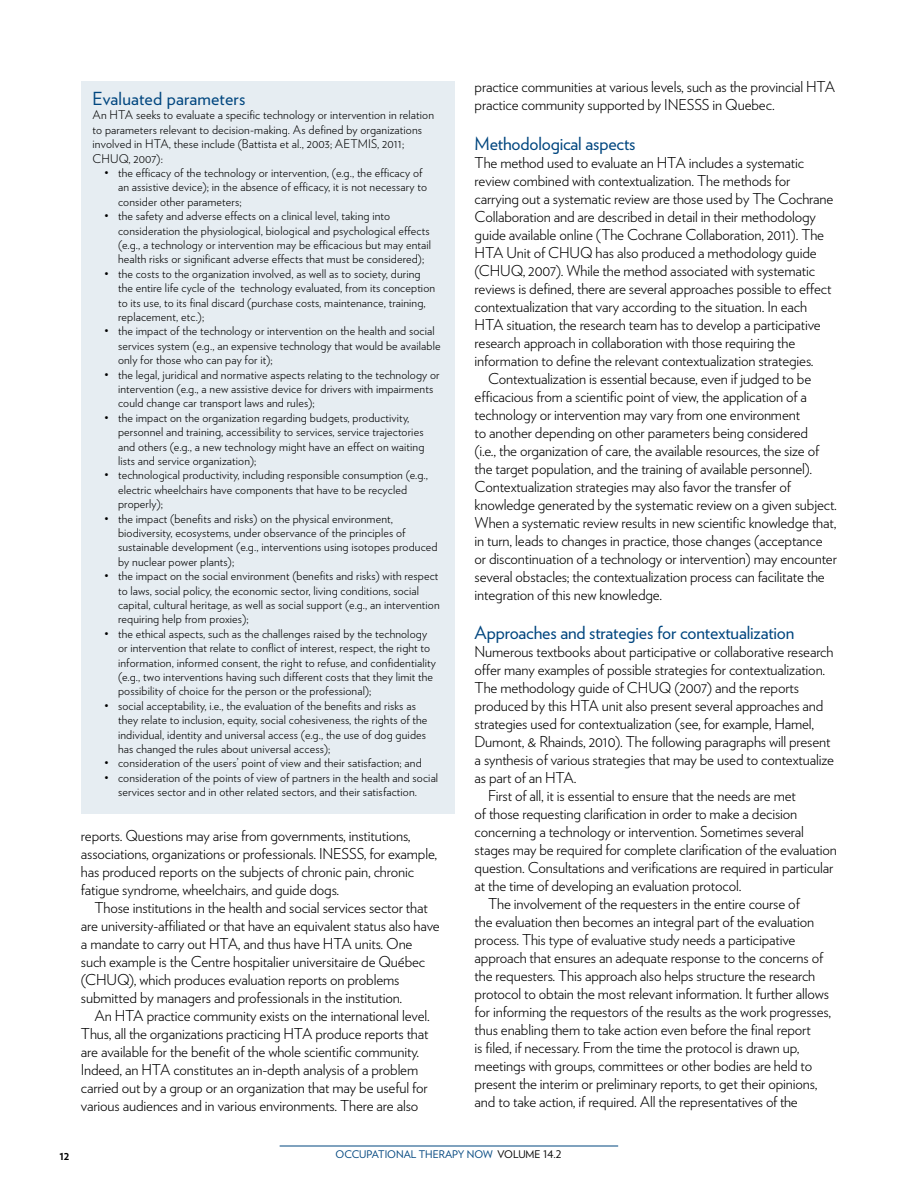
<style>
.page{position:relative;width:918px;height:1188px;background:#fff}
.page>*{position:absolute;margin:0;border:0;box-sizing:border-box;transform-origin:0 0}
.t1{font:18px "Verlag";letter-spacing:-.01em;color:#00467f}
.t2{font:18px "Verlag";letter-spacing:.01em;color:#00467f}
.t3{font:300 15px/18px "Verlag";letter-spacing:-.01em;color:#000}
.t4{font:300 12px/14.4px "Verlag";letter-spacing:.01em;color:#000}
.t5{font:700 12px "Verlag";color:#000}
.t6{font:10.5px "Verlag";color:#00467f}
.s1{color:#000}
</style>
<div class="page">
<hr style="left:280px;top:1146px;width:338px;height:1px;background:#00467f">
<div style="left:81px;top:81px;width:374px;height:733px;background:#e6edf2"></div>
<p class="t2" style="left:93px;top:85px;width:154px">Evaluated parameters</p>
<p class="t4" style="left:93px;top:107px;width:343px">An HTA seeks to evaluate a specific technology or intervention in relation to parameters relevant to decision-making. As defined by organizations involved in HTA, these include (Battista et al., 2003; AETMIS, 2011; CHUQ, 2007):</p>
<p class="t4" style="left:118px;top:165px;width:311px;text-indent:-14px">• the efficacy of the technology or intervention, (e.g., the efficacy of an assistive device); in the absence of efficacy, it is not necessary to consider other parameters;</p>
<p class="t4" style="left:118px;top:208px;width:315px;text-indent:-14px">• the safety and adverse effects on a clinical level, taking into consideration the physiological, biological and psychological effects (e.g., a technology or intervention may be efficacious but may entail health risks or significant adverse effects that must be considered);</p>
<p class="t4" style="left:118px;top:266px;width:319px;text-indent:-14px">• the costs to the organization involved, as well as to society, during the entire life cycle of the technology evaluated, from its conception to its use, to its final discard (purchase costs, maintenance, training, replacement, etc.);</p>
<p class="t4" style="left:118px;top:323px;width:324px;text-indent:-14px">• the impact of the technology or intervention on the health and social services system (e.g., an expensive technology that would be available only for those who can pay for it);</p>
<p class="t4" style="left:118px;top:366px;width:323px;text-indent:-14px">• the legal, juridical and normative aspects relating to the technology or intervention (e.g., a new assistive device for drivers with impairments could change car transport laws and rules);</p>
<p class="t4" style="left:118px;top:410px;width:308px;text-indent:-14px">• the impact on the organization regarding budgets, productivity, personnel and training, accessibility to services, service trajectories and others (e.g., a new technology might have an effect on waiting lists and service organization);</p>
<p class="t4" style="left:118px;top:467px;width:311px;text-indent:-14px">• technological productivity, including responsible consumption (e.g., electric wheelchairs have components that have to be recycled properly);</p>
<p class="t4" style="left:118px;top:510px;width:321px;text-indent:-14px">• the impact (benefits and risks) on the physical environment, biodiversity, ecosystems, under observance of the principles of sustainable development (e.g., interventions using isotopes produced by nuclear power plants);</p>
<p class="t4" style="left:118px;top:568px;width:323px;text-indent:-14px">• the impact on the social environment (benefits and risks) with respect to laws, social policy, the economic sector, living conditions, social capital, cultural heritage, as well as social support (e.g., an intervention requiring help from proxies);</p>
<p class="t4" style="left:118px;top:626px;width:319px;text-indent:-14px">• the ethical aspects, such as the challenges raised by the technology or intervention that relate to conflict of interest, respect, the right to information, informed consent, the right to refuse, and confidentiality (e.g., two interventions having such different costs that they limit the possibility of choice for the person or the professional);</p>
<p class="t4" style="left:118px;top:698px;width:311px;text-indent:-14px">• social acceptability, i.e., the evaluation of the benefits and risks as they relate to inclusion, equity, social cohesiveness, the rights of the individual, identity and universal access (e.g., the use of dog guides has changed the rules about universal access);</p>
<p class="t4" style="left:105px;top:755px;width:319px">• consideration of the users’ point of view and their satisfaction; and</p>
<p class="t4" style="left:118px;top:770px;width:322px;text-indent:-14px">• consideration of the points of view of partners in the health and social services sector and in other related sectors, and their satisfaction.</p>
<p class="t3" style="left:81px;top:825px;width:358px">reports. Questions may arise from governments, institutions, associations, organizations or professionals. INESSS, for example, has produced reports on the subjects of chronic pain, chronic fatigue syndrome, wheelchairs, and guide dogs.</p>
<p class="t3" style="left:81px;top:897px;width:360px;text-indent:14px">Those institutions in the health and social services sector that are university-affiliated or that have an equivalent status also have a mandate to carry out HTA, and thus have HTA units. One such example is the Centre hospitalier universitaire de Québec (CHUQ), which produces evaluation reports on problems submitted by managers and professionals in the institution.</p>
<p class="t3" style="left:81px;top:1005px;width:350px;text-indent:14px">An HTA practice community exists on the international level.<br>Thus, all the organizations practicing HTA produce reports that are available for the benefit of the whole scientific community.<br>Indeed, an HTA constitutes an in-depth analysis of a problem carried out by a group or an organization that may be useful for various audiences and in various environments. There are also</p>
<p class="t3" style="left:475px;top:77px;width:362px">practice communities at various levels, such as the provincial HTA practice community supported by INESSS in Quebec.</p>
<p class="t1" style="left:475px;top:130px;width:162px">Methodological aspects</p>
<p class="t3" style="left:475px;top:152px;width:360px">The method used to evaluate an HTA includes a systematic review combined with contextualization. The methods for carrying out a systematic review are those used by The Cochrane Collaboration and are described in detail in their methodology guide available online (The Cochrane Collaboration, 2011). The HTA Unit of CHUQ has also produced a methodology guide (CHUQ, 2007). While the method associated with systematic reviews is defined, there are several approaches possible to effect contextualization that vary according to the situation. In each HTA situation, the research team has to develop a participative research approach in collaboration with those requiring the information to define the relevant contextualization strategies.</p>
<p class="t3" style="left:475px;top:368px;width:364px;text-indent:14px">Contextualization is essential because, even if judged to be efficacious from a scientific point of view, the application of a technology or intervention may vary from one environment<br>to another depending on other parameters being considered<br>(i.e., the organization of care, the available resources, the size of the target population, and the training of available personnel).<br>Contextualization strategies may also favor the transfer of knowledge generated by the systematic review on a given subject.<br>When a systematic review results in new scientific knowledge that, in turn, leads to changes in practice, those changes (acceptance or discontinuation of a technology or intervention) may encounter several obstacles; the contextualization process can facilitate the integration of this new knowledge.</p>
<p class="t1" style="left:475px;top:619px;width:321px">Approaches and strategies for contextualization</p>
<p class="t3" style="left:475px;top:642px;width:360px">Numerous textbooks about participative or collaborative research</p>
<p class="t3" style="left:475px;top:660px;width:352px">offer many examples of possible strategies for contextualization.</p>
<p class="t3" style="left:475px;top:678px;width:326px">The methodology guide of CHUQ (2007) and the reports</p>
<p class="t3" style="left:475px;top:696px;width:350px">produced by this HTA unit also present several approaches and</p>
<p class="t3" style="left:475px;top:714px;width:341px">strategies used for contextualization (see, for example, Hamel,</p>
<p class="t3" style="left:475px;top:732px;width:357px">Dumont, &amp; Rhainds, 2010). The following paragraphs will present</p>
<p class="t3" style="left:475px;top:750px;width:361px">a synthesis of various strategies that may be used to contextualize</p>
<p class="t3" style="left:475px;top:768px;width:104px">as part of an HTA.</p>
<p class="t3" style="left:488px;top:786px;width:309px">First of all, it is essential to ensure that the needs are met</p>
<p class="t3" style="left:475px;top:804px;width:324px">of those requesting clarification in order to make a decision</p>
<p class="t3" style="left:475px;top:822px;width:331px">concerning a technology or intervention. Sometimes several</p>
<p class="t3" style="left:475px;top:840px;width:364px">stages may be required for complete clarification of the evaluation</p>
<p class="t3" style="left:475px;top:858px;width:360px">question. Consultations and verifications are required in particular</p>
<p class="t3" style="left:475px;top:876px;width:268px">at the time of developing an evaluation protocol.</p>
<p class="t3" style="left:488px;top:894px;width:313px">The involvement of the requesters in the entire course of</p>
<p class="t3" style="left:475px;top:912px;width:341px">the evaluation then becomes an integral part of the evaluation</p>
<p class="t3" style="left:475px;top:930px;width:322px">process. This type of evaluative study needs a participative</p>
<p class="t3" style="left:475px;top:948px;width:350px">approach that ensures an adequate response to the concerns of</p>
<p class="t3" style="left:475px;top:966px;width:342px">the requesters. This approach also helps structure the research</p>
<p class="t3" style="left:475px;top:984px;width:356px">protocol to obtain the most relevant information. It further allows</p>
<p class="t3" style="left:475px;top:1002px;width:358px">for informing the requestors of the results as the work progresses,</p>
<p class="t3" style="left:475px;top:1020px;width:338px">thus enabling them to take action even before the final report</p>
<p class="t3" style="left:475px;top:1038px;width:326px">is filed, if necessary. From the time the protocol is drawn up,</p>
<p class="t3" style="left:475px;top:1056px;width:339px">meetings with groups, committees or other bodies are held to</p>
<p class="t3" style="left:475px;top:1074px;width:344px">present the interim or preliminary reports, to get their opinions,</p>
<p class="t3" style="left:475px;top:1092px;width:325px">and to take action, if required. All the representatives of the</p>
<p class="t5" style="left:59px;top:1146px;width:12px">12</p>
<p class="t6" style="left:336px;top:1147px;width:227px">occupational therapy now <span class="s1">volume 14.2</span></p>
</div>
